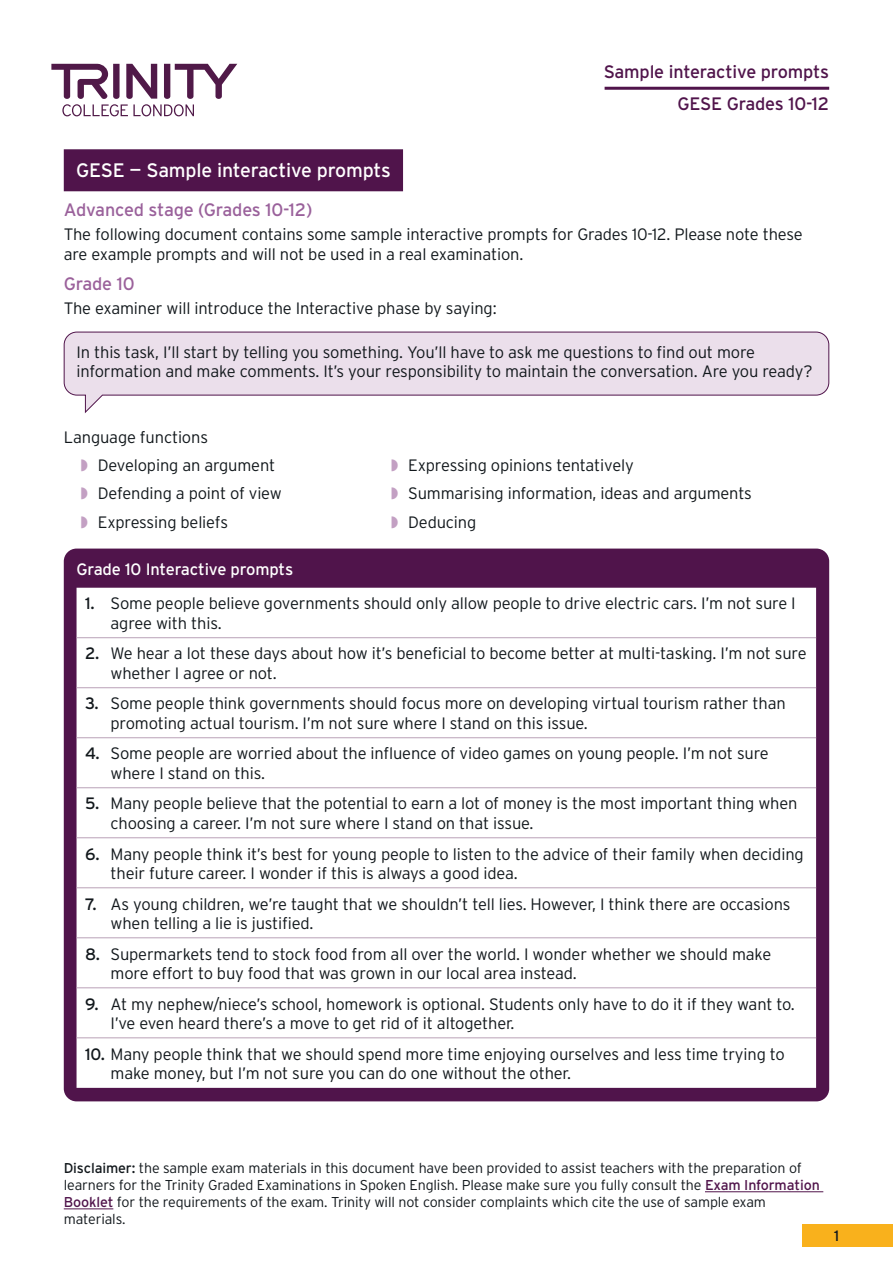
<style>
.page{position:relative;width:893px;height:1263px;background:#fff}
.page>*{position:absolute;margin:0;border:0;box-sizing:border-box;transform-origin:0 0}
.t1{font:19.5px "Interstate";letter-spacing:-.01em;color:#fff}
.t2{font:18px/32px "Interstate";letter-spacing:-.01em;color:#50144b;text-align:right}
.t3{font:18px "Interstate";letter-spacing:-.01em;color:#9a619b}
.t4{font:18px "Interstate";letter-spacing:-.01em;color:#9b619b}
.t5{font:300 16.5px/19.8px "Interstate";letter-spacing:-.01em;color:#12181c}
.t6{font:16.5px "Interstate";letter-spacing:-.01em;color:#fff}
.t7{font:15px "Interstate";color:#12181c}
.t8{font:300 14.25px/17.1px "Interstate";letter-spacing:-.01em;color:#12181c}
.s1{font-weight:400}
.s2{font-weight:400;color:#50144b}
</style>
<div class="page">
<hr style="left:705px;top:1191px;width:118px;height:1px;background:#50144b">
<hr style="left:64px;top:1208px;width:49px;height:1px;background:#50144b">
<svg style="left:51px;top:64px;width:186px;height:52px"></svg>
<div style="left:803px;top:1224px;width:90px;height:22px;background:#f9b11c"></div>
<hr style="left:605px;top:87px;width:224px;height:3px;background:#50144b">
<div style="left:64px;top:149px;width:339px;height:42px;background:#50144b"></div>
<div style="left:64px;top:549px;width:765px;height:552px;background:#50144b;border-radius:13px"></div>
<svg style="left:63px;top:331px;width:767px;height:82px"></svg>
<div style="left:77px;top:344px;width:739px;height:39px;background:#ebdfeb"></div>
<div style="left:77px;top:588px;width:739px;height:500px;background:#fff"></div>
<hr style="left:77px;top:637px;width:739px;height:1px;background:#b9a1b7">
<hr style="left:77px;top:687px;width:739px;height:1px;background:#b9a1b7">
<hr style="left:77px;top:737px;width:739px;height:1px;background:#b9a1b7">
<hr style="left:77px;top:787px;width:739px;height:1px;background:#b9a1b7">
<hr style="left:77px;top:837px;width:739px;height:1px;background:#b9a1b7">
<hr style="left:77px;top:887px;width:739px;height:1px;background:#b9a1b7">
<hr style="left:77px;top:937px;width:739px;height:1px;background:#b9a1b7">
<hr style="left:77px;top:987px;width:739px;height:1px;background:#b9a1b7">
<hr style="left:77px;top:1037px;width:739px;height:1px;background:#b9a1b7">
<p class="t2" style="left:604px;top:56px;width:227px">Sample interactive prompts<br>GESE Grades 10-12</p>
<p class="t1" style="left:76px;top:159px;width:316px">GESE — Sample interactive prompts</p>
<p class="t3" style="left:64px;top:199px;width:250px">Advanced stage (Grades 10-12)</p>
<p class="t5" style="left:64px;top:224px;width:740px">The following document contains some sample interactive prompts for Grades 10-12. Please note these are example prompts and will not be used in a real examination.</p>
<p class="t4" style="left:64px;top:273px;width:72px">Grade 10</p>
<p class="t5" style="left:64px;top:298px;width:434px">The examiner will introduce the Interactive phase by saying:</p>
<p class="t5" style="left:77px;top:342px;width:738px">In this task, I’ll start by telling you something. You’ll have to ask me questions to find out more information and make comments. It’s your responsibility to maintain the conversation. Are you ready?</p>
<p class="t5" style="left:98px;top:423px;width:185px;line-height:28.3px;text-indent:-34px">Language functions<br>Developing an argument<br>Defending a point of view<br>Expressing beliefs</p>
<p class="t5" style="left:408px;top:451px;width:345px;line-height:28.3px">Expressing opinions tentatively<br>Summarising information, ideas and arguments<br>Deducing</p>
<p class="t6" style="left:77px;top:559px;width:218px">Grade 10 Interactive prompts</p>
<p class="t5" style="left:111px;top:593px;width:687px;text-indent:-26px"><span class="s1">1.</span> Some people believe governments should only allow people to drive electric cars. I’m not sure I agree with this.</p>
<p class="t5" style="left:111px;top:644px;width:698px;text-indent:-26px"><span class="s1">2.</span> We hear a lot these days about how it’s beneficial to become better at multi-tasking. I’m not sure whether I agree or not.</p>
<p class="t5" style="left:111px;top:694px;width:677px;text-indent:-26px"><span class="s1">3.</span> Some people think governments should focus more on developing virtual tourism rather than promoting actual tourism. I’m not sure where I stand on this issue.</p>
<p class="t5" style="left:111px;top:744px;width:660px;text-indent:-26px"><span class="s1">4.</span> Some people are worried about the influence of video games on young people. I’m not sure where I stand on this.</p>
<p class="t5" style="left:111px;top:794px;width:688px;text-indent:-26px"><span class="s1">5.</span> Many people believe that the potential to earn a lot of money is the most important thing when choosing a career. I’m not sure where I stand on that issue.</p>
<p class="t5" style="left:111px;top:844px;width:695px;text-indent:-26px"><span class="s1">6.</span> Many people think it’s best for young people to listen to the advice of their family when deciding their future career. I wonder if this is always a good idea.</p>
<p class="t5" style="left:111px;top:894px;width:682px;text-indent:-26px"><span class="s1">7.</span> As young children, we’re taught that we shouldn’t tell lies. However, I think there are occasions when telling a lie is justified.</p>
<p class="t5" style="left:111px;top:944px;width:662px;text-indent:-26px"><span class="s1">8.</span> Supermarkets tend to stock food from all over the world. I wonder whether we should make more effort to buy food that was grown in our local area instead.</p>
<p class="t5" style="left:111px;top:994px;width:686px;text-indent:-26px"><span class="s1">9.</span> At my nephew/niece’s school, homework is optional. Students only have to do it if they want to.<br>I’ve even heard there’s a move to get rid of it altogether.</p>
<p class="t5" style="left:111px;top:1044px;width:676px;text-indent:-26px"><span class="s1">10.</span> Many people think that we should spend more time enjoying ourselves and less time trying to make money, but I’m not sure you can do one without the other.</p>
<p class="t8" style="left:64px;top:1159px;width:757px"><span class="s1">Disclaimer:</span> the sample exam materials in this document have been provided to assist teachers with the preparation of learners for the Trinity Graded Examinations in Spoken English. Please make sure you fully consult the <span class="s2">Exam Information Booklet</span> for the requirements of the exam. Trinity will not consider complaints which cite the use of sample exam materials.</p>
<p class="t7" style="left:834px;top:1228px;width:7px">1</p>
</div>
